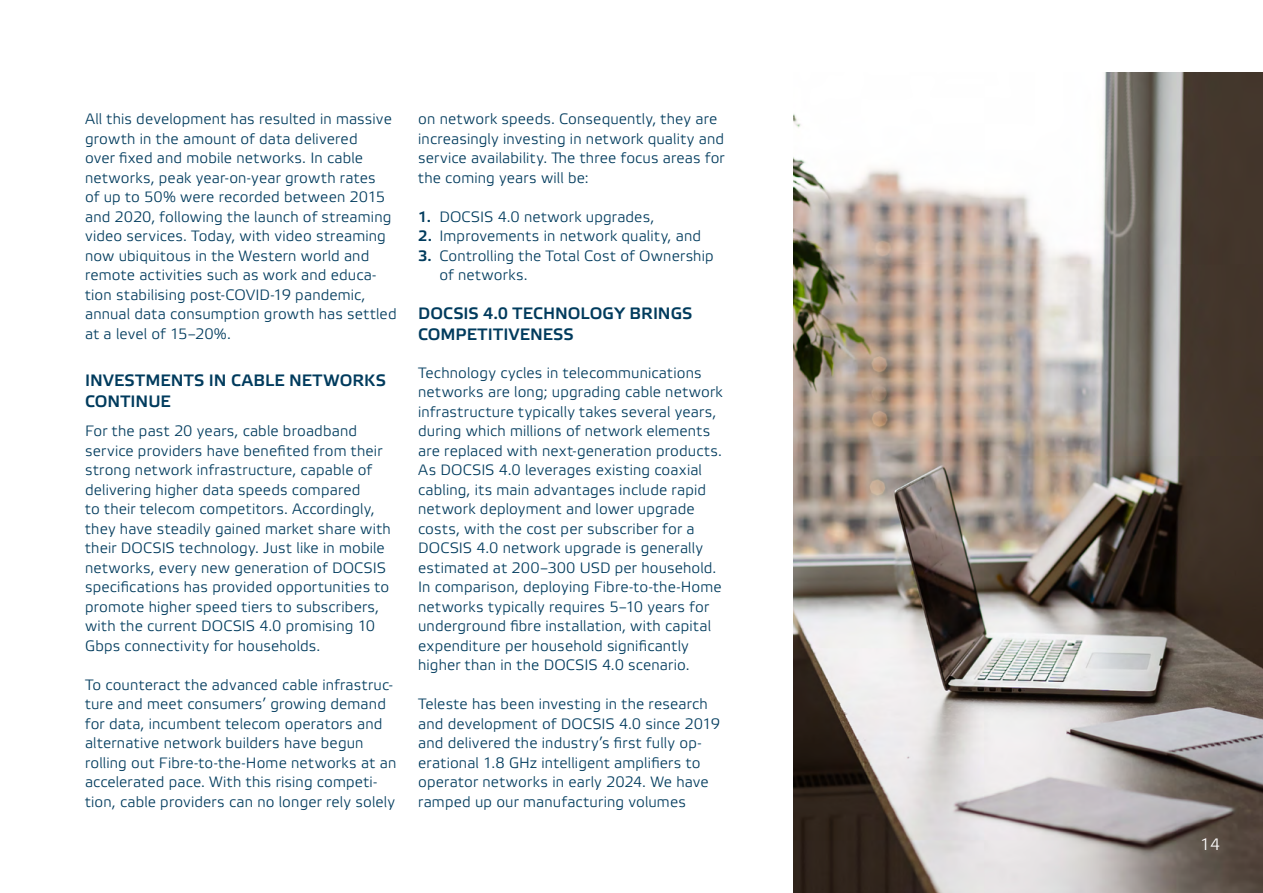
<style>
.page{position:relative;width:1263px;height:893px;background:#fff}
.page>*{position:absolute;margin:0;border:0;box-sizing:border-box;transform-origin:0 0}
.Väliotsikko_VERSAALI__sininen{font:500 16.5px/21px "Etelka";letter-spacing:.005em;color:#003b5d}
.t1{font:16.5px "Etelka Light Pro";color:#fff}
.Leipis_2023{font:15px/19.5px "Etelka Light Pro";letter-spacing:.01em;color:#003b5d}
.s1{font-family:"Etelka Medium Pro"}
</style>
<div class="page">
<img style="left:794px;top:72px;width:469px;height:821px">
<p class="Leipis_2023" style="left:85px;top:110px;width:313px">All this development has resulted in massive growth in the amount of data delivered<br>over fixed and mobile networks. In cable networks, peak year-on-year growth rates<br>of up to 50% were recorded between 2015 and 2020, following the launch of streaming video services. Today, with video streaming now ubiquitous in the Western world and remote activities such as work and educa&shy;tion stabilising post-COVID-19 pandemic, annual data consumption growth has settled at a level of 15–20%.</p>
<p class="Väliotsikko_VERSAALI__sininen" style="left:85px;top:370px;width:302px">INVESTMENTS IN CABLE NETWORKS<br>CONTINUE</p>
<p class="Leipis_2023" style="left:85px;top:422px;width:307px">For the past 20 years, cable broadband service providers have benefited from their strong network infrastructure, capable of delivering higher data speeds compared<br>to their telecom competitors. Accordingly, they have steadily gained market share with their DOCSIS technology. Just like in mobile networks, every new generation of DOCSIS specifications has provided opportunities to promote higher speed tiers to subscribers, with the current DOCSIS 4.0 promising 10<br>Gbps connectivity for households.</p>
<p class="Leipis_2023" style="left:85px;top:676px;width:313px">To counteract the advanced cable infrastruc&shy;ture and meet consumers’ growing demand for data, incumbent telecom operators and alternative network builders have begun rolling out Fibre-to-the-Home networks at an accelerated pace. With this rising competi&shy;tion, cable providers can no longer rely solely</p>
<p class="Leipis_2023" style="left:418px;top:110px;width:308px">on network speeds. Consequently, they are increasingly investing in network quality and service availability. The three focus areas for the coming years will be:</p>
<p class="Leipis_2023" style="left:418px;top:208px;width:237px"><span class="s1">1.</span> DOCSIS 4.0 network upgrades,</p>
<p class="Leipis_2023" style="left:418px;top:227px;width:284px"><span class="s1">2.</span> Improvements in network quality, and</p>
<p class="Leipis_2023" style="left:439px;top:247px;width:276px;text-indent:-21px"><span class="s1">3.</span> Controlling the Total Cost of Ownership of networks.</p>
<p class="Väliotsikko_VERSAALI__sininen" style="left:418px;top:303px;width:276px">DOCSIS 4.0 TECHNOLOGY BRINGS<br>COMPETITIVENESS</p>
<p class="Leipis_2023" style="left:418px;top:364px;width:306px">Technology cycles in telecommunications networks are long; upgrading cable network infrastructure typically takes several years, during which millions of network elements are replaced with next-generation products.<br>As DOCSIS 4.0 leverages existing coaxial cabling, its main advantages include rapid network deployment and lower upgrade costs, with the cost per subscriber for a DOCSIS 4.0 network upgrade is generally estimated at 200–300 USD per household.<br>In comparison, deploying Fibre-to-the-Home networks typically requires 5–10 years for underground fibre installation, with capital expenditure per household significantly higher than in the DOCSIS 4.0 scenario.</p>
<p class="Leipis_2023" style="left:418px;top:695px;width:303px">Teleste has been investing in the research and development of DOCSIS 4.0 since 2019 and delivered the industry’s first fully op&shy;erational 1.8 GHz intelligent amplifiers to operator networks in early 2024. We have ramped up our manufacturing volumes</p>
<p class="t1" style="left:1200px;top:836px;width:22px">14</p>
</div>
